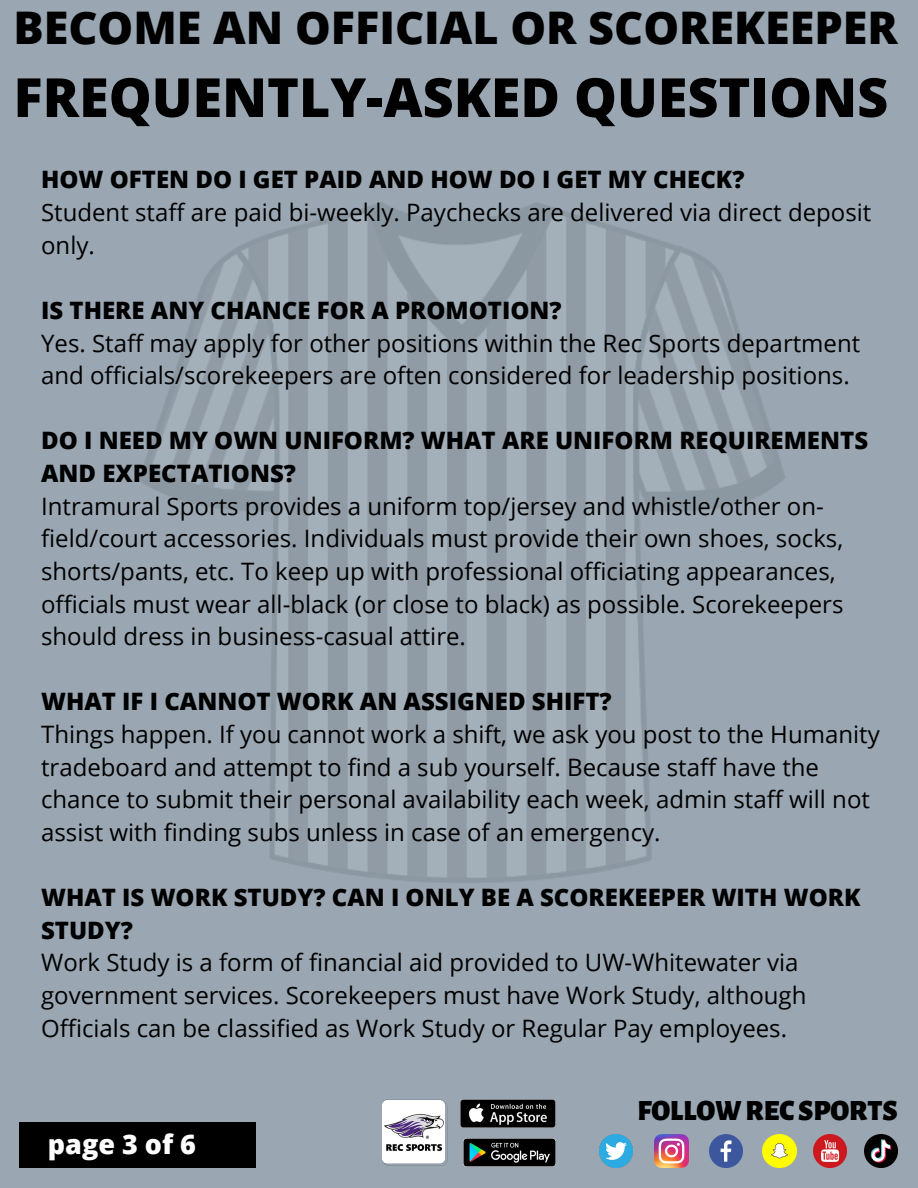
<style>
.page{position:relative;width:918px;height:1188px;background:#9aa7b2}
.page>*{position:absolute;margin:0;border:0;box-sizing:border-box;transform-origin:0 0}
.t1{font:800 54px "Open Sans";color:#000}
.t2{font:800 45px "Open Sans";color:#000}
.t3{font:900 28.8px "Alegreya Sans SC";color:#000}
.t4{font:800 27px "Open Sans";color:#fff}
.t5{font:24px/32.7px "Open Sans";color:#000}
.t6{font:800 24px/32.7px "Open Sans";color:#000}
</style>
<div class="page">
<img style="left:599px;top:1134px;width:34px;height:34px">
<img style="left:654px;top:1134px;width:34px;height:34px">
<img style="left:709px;top:1134px;width:34px;height:34px">
<img style="left:762px;top:1134px;width:34px;height:34px">
<img style="left:813px;top:1134px;width:34px;height:34px">
<img style="left:864px;top:1134px;width:34px;height:34px">
<svg style="left:381px;top:1099px;width:67px;height:67px"></svg>
<img style="left:385px;top:1112px;width:58px;height:42px">
<img style="left:460px;top:1099px;width:96px;height:29px">
<img style="left:463px;top:1138px;width:93px;height:29px">
<div style="left:19px;top:1123px;width:236px;height:45px;background:#000"></div>
<p class="t2" style="left:14px;top:-4px;width:886px">BECOME AN OFFICIAL OR SCOREKEEPER</p>
<p class="t1" style="left:14px;top:59px;width:876px">FREQUENTLY-ASKED QUESTIONS</p>
<p class="t6" style="left:41px;top:163px;width:705px">HOW OFTEN DO I GET PAID AND HOW DO I GET MY CHECK?</p>
<p class="t5" style="left:41px;top:195px;width:832px">Student staff are paid bi-weekly. Paychecks are delivered via direct deposit only.</p>
<p class="t6" style="left:41px;top:293px;width:522px">IS THERE ANY CHANCE FOR A PROMOTION?</p>
<p class="t5" style="left:41px;top:326px;width:821px">Yes. Staff may apply for other positions within the Rec Sports department and officials/scorekeepers are often considered for leadership positions.</p>
<p class="t6" style="left:41px;top:424px;width:829px">DO I NEED MY OWN UNIFORM? WHAT ARE UNIFORM REQUIREMENTS<br>AND EXPECTATIONS?</p>
<p class="t5" style="left:41px;top:489px;width:804px">Intramural Sports provides a uniform top/jersey and whistle/other on&shy;field/court accessories. Individuals must provide their own shoes, socks, shorts/pants, etc. To keep up with professional officiating appearances, officials must wear all-black (or close to black) as possible. Scorekeepers should dress in business-casual attire.</p>
<p class="t6" style="left:41px;top:685px;width:572px">WHAT IF I CANNOT WORK AN ASSIGNED SHIFT?</p>
<p class="t5" style="left:41px;top:717px;width:840px">Things happen. If you cannot work a shift, we ask you post to the Humanity tradeboard and attempt to find a sub yourself. Because staff have the chance to submit their personal availability each week, admin staff will not assist with finding subs unless in case of an emergency.</p>
<p class="t6" style="left:41px;top:881px;width:821px">WHAT IS WORK STUDY? CAN I ONLY BE A SCOREKEEPER WITH WORK<br>STUDY?</p>
<p class="t5" style="left:41px;top:946px;width:767px">Work Study is a form of financial aid provided to UW-Whitewater via government services. Scorekeepers must have Work Study, although<br>Officials can be classified as Work Study or Regular Pay employees.</p>
<p class="t4" style="left:48px;top:1125px;width:150px">page 3 of 6</p>
<p class="t3" style="left:638px;top:1097px;width:262px">FOLLOWREC SPORTS</p>
</div>
